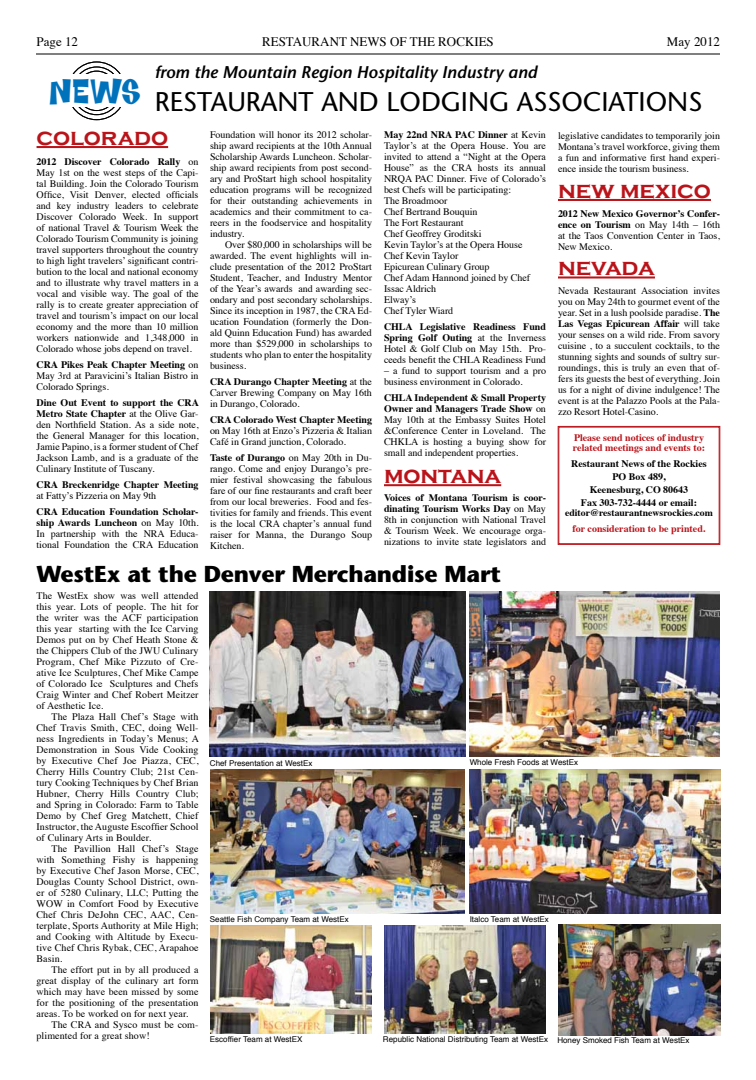
<style>
.page{position:relative;width:756px;height:1080px;background:#fff}
.page>*{position:absolute;margin:0;border:0;box-sizing:border-box;transform-origin:0 0}
.t1{font:36px "Funkhouse";color:#0072bc}
.t2{font:27px "Stone Sans";color:#000}
.t3{font:700 24px "Copperplate Gothic";letter-spacing:-.005em;color:#ba141a}
.t4{font:700 23px "Stone Sans";letter-spacing:-.01em;color:#000}
.t5{font:italic 600 17px "Stone Sans";color:#000}
.t6{font:13px "Times";color:#000}
.t7{font:10px/11px "Times";color:#000;text-align:justify}
.t8{font:700 10px/13px "Times";color:#000;text-align:center}
.t9{font:700 10px/10px "Times";color:#ba141a}
.t10{font:700 9.8px "Times";color:#000}
.t11{font:8px "Helvetica";color:#000}
.s1{font-weight:700}
</style>
<div class="page">
<hr style="left:36px;top:54px;width:684px;height:1px;background:#000">
<div style="left:72px;top:66px;width:49px;height:49px;border:1px solid #000;border-radius:50%"></div>
<div style="left:76px;top:71px;width:41px;height:40px;border:1px solid #000;border-radius:50%"></div>
<div style="left:48px;top:74px;width:97px;height:33px;background:#fff"></div>
<hr style="left:384px;top:484px;width:117px;height:2px;background:#ba141a">
<hr style="left:37px;top:146px;width:131px;height:2px;background:#ba141a">
<hr style="left:558px;top:276px;width:97px;height:3px;background:#ba141a">
<hr style="left:558px;top:199px;width:153px;height:2px;background:#ba141a">
<svg style="left:558px;top:426px;width:162px;height:119px"></svg>
<img style="left:210px;top:592px;width:255px;height:165px">
<img style="left:470px;top:592px;width:250px;height:165px">
<img style="left:210px;top:769px;width:255px;height:145px">
<img style="left:470px;top:769px;width:250px;height:145px">
<img style="left:210px;top:926px;width:162px;height:108px">
<img style="left:384px;top:926px;width:162px;height:108px">
<img style="left:558px;top:925px;width:162px;height:111px">
<h3 class="t6" style="left:36px;top:29px;width:43px">Page 12</h3>
<h3 class="t6" style="left:262px;top:29px;width:233px">RESTAURANT NEWS OF THE ROCKIES</h3>
<h3 class="t6" style="left:667px;top:29px;width:55px">May 2012</h3>
<h1 class="t1" style="left:49px;top:64px;width:94px">NEWS</h1>
<h3 class="t5" style="left:155px;top:61px;width:384px">from the Mountain Region Hospitality Industry and</h3>
<h2 class="t2" style="left:155px;top:85px;width:549px">RESTAURANT AND LODGING ASSOCIATIONS</h2>
<h3 class="t3" style="left:37px;top:123px;width:133px">colorado</h3>
<p class="t7" style="left:37px;top:156px;width:164px"><span class="s1">2012 Discover Colorado Rally</span> on May 1st on the west steps of the Capi&shy;tal Building. Join the Colorado Tourism Office, Visit Denver, elected officials and key industry leaders to celebrate Discover Colorado Week. In support of national Travel &amp; Tourism Week the Colorado Tourism Community is joining travel supporters throughout the country to high light travelers’ significant contri&shy;bution to the local and national economy and to illustrate why travel matters in a vocal and visible way. The goal of the rally is to create greater appreciation of travel and tourism’s impact on our local economy and the more than 10 million workers nationwide and 1,348,000 in Colorado whose jobs depend on travel.</p>
<p class="t7" style="left:37px;top:359px;width:164px"><span class="s1">CRA Pikes Peak Chapter Meeting</span> on May 3rd at Paravicini’s Italian Bistro in Colorado Springs.</p>
<p class="t7" style="left:37px;top:397px;width:164px"><span class="s1">Dine Out Event to support the CRA Metro State Chapter</span> at the Olive Gar&shy;den Northfield Station. As a side note, the General Manager for this location, Jamie Papino, is a former student of Chef Jackson Lamb, and is a graduate of the Culinary Institute of Tuscany.</p>
<p class="t8" style="left:37px;top:477px;width:164px">CRA Breckenridge Chapter Meeting</p>
<p class="t7" style="left:37px;top:490px;width:121px">at Fatty’s Pizzeria on May 9th</p>
<p class="t7" style="left:37px;top:506px;width:164px"><span class="s1">CRA Education Foundation Scholar&shy;ship Awards Luncheon</span> on May 10th.<br>In partnership with the NRA Educa&shy;tional Foundation the CRA Education</p>
<p class="t7" style="left:210px;top:129px;width:164px">Foundation will honor its 2012 scholar&shy;ship award recipients at the 10th Annual Scholarship Awards Luncheon. Scholar&shy;ship award recipients from post second&shy;ary and ProStart high school hospitality education programs will be recognized for their outstanding achievements in academics and their commitment to ca&shy;reers in the foodservice and hospitality industry.</p>
<p class="t7" style="left:210px;top:239px;width:164px;text-indent:15px">Over $80,000 in scholarships will be awarded. The event highlights will in&shy;clude presentation of the 2012 ProStart Student, Teacher, and Industry Mentor of the Year’s awards and awarding sec&shy;ondary and post secondary scholarships.<br>Since its inception in 1987, the CRA Ed&shy;ucation Foundation (formerly the Don&shy;ald Quinn Education Fund) has awarded more than $529,000 in scholarships to students who plan to enter the hospitality business.</p>
<p class="t7" style="left:210px;top:376px;width:163px"><span class="s1">CRA Durango Chapter Meeting</span> at the Carver Brewing Company on May 16th in Durango, Colorado.</p>
<p class="t8" style="left:210px;top:412px;width:164px">CRA Colorado West Chapter Meeting</p>
<p class="t7" style="left:210px;top:425px;width:164px">on May 16th at Enzo’s Pizzeria &amp; Italian<br>Café in Grand junction, Colorado.</p>
<p class="t7" style="left:210px;top:452px;width:164px"><span class="s1">Taste of Durango</span> on May 20th in Du&shy;rango. Come and enjoy Durango’s pre&shy;mier festival showcasing the fabulous fare of our fine restaurants and craft beer from our local breweries. Food and fes&shy;tivities for family and friends. This event is the local CRA chapter’s annual fund raiser for Manna, the Durango Soup Kitchen.</p>
<p class="t7" style="left:384px;top:129px;width:164px;text-align:left"><span class="s1">May 22nd NRA PAC Dinner</span> at Kevin<br>Taylor’s at the Opera House. You are invited to attend a “Night at the Opera<br>House” as the CRA hosts its annual<br>NRQA PAC Dinner. Five of Colorado’s best Chefs will be participating:<br>The Broadmoor<br>Chef Bertrand Bouquin<br>The Fort Restaurant<br>Chef Geoffrey Groditski<br>Kevin Taylor’s at the Opera House<br>Chef Kevin Taylor<br>Epicurean Culinary Group<br>Chef Adam Hannond joined by Chef<br>Issac Aldrich<br>Elway’s<br>Chef Tyler Wiard</p>
<p class="t7" style="left:384px;top:321px;width:164px"><span class="s1">CHLA Legislative Readiness Fund Spring Golf Outing</span> at the Inverness Hotel &amp; Golf Club on May 15th. Pro&shy;ceeds benefit the CHLA Readiness Fund</p>
<p class="t7" style="left:384px;top:365px;width:164px">– a fund to support tourism and a pro business environment in Colorado.</p>
<p class="t7" style="left:384px;top:392px;width:164px"><span class="s1">CHLA Independent &amp; Small Property Owner and Managers Trade Show</span> on May 10th at the Embassy Suites Hotel &amp;Conference Center in Loveland. The CHKLA is hosting a buying show for small and independent properties.</p>
<h3 class="t3" style="left:384px;top:462px;width:119px">montana</h3>
<p class="t7" style="left:384px;top:491px;width:164px"><span class="s1">Voices of Montana Tourism is coor&shy;dinating Tourism Works Day</span> on May 8th in conjunction with National Travel &amp; Tourism Week. We encourage orga&shy;nizations to invite state legislators and</p>
<h3 class="t4" style="left:37px;top:559px;width:466px">WestEx at the Denver Merchandise Mart</h3>
<p class="t7" style="left:558px;top:129px;width:164px">legislative candidates to temporarily join Montana’s travel workforce, giving them a fun and informative first hand experi&shy;ence inside the tourism business.</p>
<h3 class="t3" style="left:558px;top:176px;width:154px">new mexico</h3>
<p class="t7" style="left:558px;top:207px;width:164px"><span class="s1">2012 New Mexico Governor’s Confer&shy;ence on Tourism</span> on May 14th – 16th at the Taos Convention Center in Taos, New Mexico.</p>
<p class="t7" style="left:558px;top:285px;width:164px">Nevada Restaurant Association invites you on May 24th to gourmet event of the year. Set in a lush poolside paradise. <span class="s1">The Las Vegas Epicurean Affair</span> will take your senses on a wild ride. From savory cuisine , to a succulent cocktails, to the stunning sights and sounds of sultry sur&shy;roundings, this is truly an even that of&shy;fers its guests the best of everything. Join us for a night of divine indulgence! The event is at the Palazzo Pools at the Pala&shy;zzo Resort Hotel-Casino.</p>
<h3 class="t3" style="left:558px;top:254px;width:98px">nevada</h3>
<p class="t9" style="left:573px;top:431px;width:134px">Please send notices of industry related meetings and events to:</p>
<p class="t8" style="left:571px;top:456px;width:137px">Restaurant News of the Rockies<br>PO Box 489,<br>Keenesburg, CO 80643<br>Fax 303-732-4444 or email:</p>
<p class="t10" style="left:565px;top:503px;width:149px">editor@restaurantnewsrockies.com</p>
<p class="t9" style="left:573px;top:522px;width:134px">for consideration to be printed.</p>
<p class="t7" style="left:37px;top:590px;width:164px">The WestEx show was well attended this year. Lots of people. The hit for the writer was the ACF participation this year starting with the Ice Carving Demos put on by Chef Heath Stone &amp; the Chippers Club of the JWU Culinary Program, Chef Mike Pizzuto of Cre&shy;ative Ice Sculptures, Chef Mike Campe of Colorado Ice Sculptures and Chefs Craig Winter and Chef Robert Meitzer of Aesthetic Ice.</p>
<p class="t7" style="left:37px;top:711px;width:164px;text-indent:15px">The Plaza Hall Chef’s Stage with Chef Travis Smith, CEC, doing Well&shy;ness Ingredients in Today’s Menus; A Demonstration in Sous Vide Cooking by Executive Chef Joe Piazza, CEC, Cherry Hills Country Club; 21st Cen&shy;tury Cooking Techniques by Chef Brian Hubner, Cherry Hills Country Club; and Spring in Colorado: Farm to Table Demo by Chef Greg Matchett, Chief Instructor, the Auguste Escoffier School of Culinary Arts in Boulder.</p>
<p class="t7" style="left:37px;top:843px;width:164px;text-indent:15px">The Pavillion Hall Chef’s Stage with Something Fishy is happening by Executive Chef Jason Morse, CEC, Douglas County School District, own&shy;er of 5280 Culinary, LLC; Putting the WOW in Comfort Food by Executive Chef Chris DeJohn CEC, AAC, Cen&shy;terplate, Sports Authority at Mile High; and Cooking with Altitude by Execu&shy;tive Chef Chris Rybak, CEC, Arapahoe Basin.</p>
<p class="t7" style="left:37px;top:964px;width:164px;text-indent:15px">The effort put in by all produced a great display of the culinary art form which may have been missed by some for the positioning of the presentation areas. To be worked on for next year.</p>
<p class="t7" style="left:37px;top:1019px;width:164px;text-indent:15px">The CRA and Sysco must be com&shy;plimented for a great show!</p>
<p class="t11" style="left:210px;top:757px;width:104px">Chef Presentation at WestEx</p>
<p class="t11" style="left:210px;top:913px;width:140px">Seattle Fish Company Team at WestEx</p>
<p class="t11" style="left:470px;top:756px;width:110px">Whole Fresh Foods at WestEx</p>
<p class="t11" style="left:470px;top:913px;width:81px">Italco Team at WestEx</p>
<p class="t11" style="left:210px;top:1033px;width:94px">Escoffier Team at WestEX</p>
<p class="t11" style="left:383px;top:1033px;width:308px">Republic National Distributing Team at WestEx Honey Smoked Fish Team at WestEx</p>
</div>
